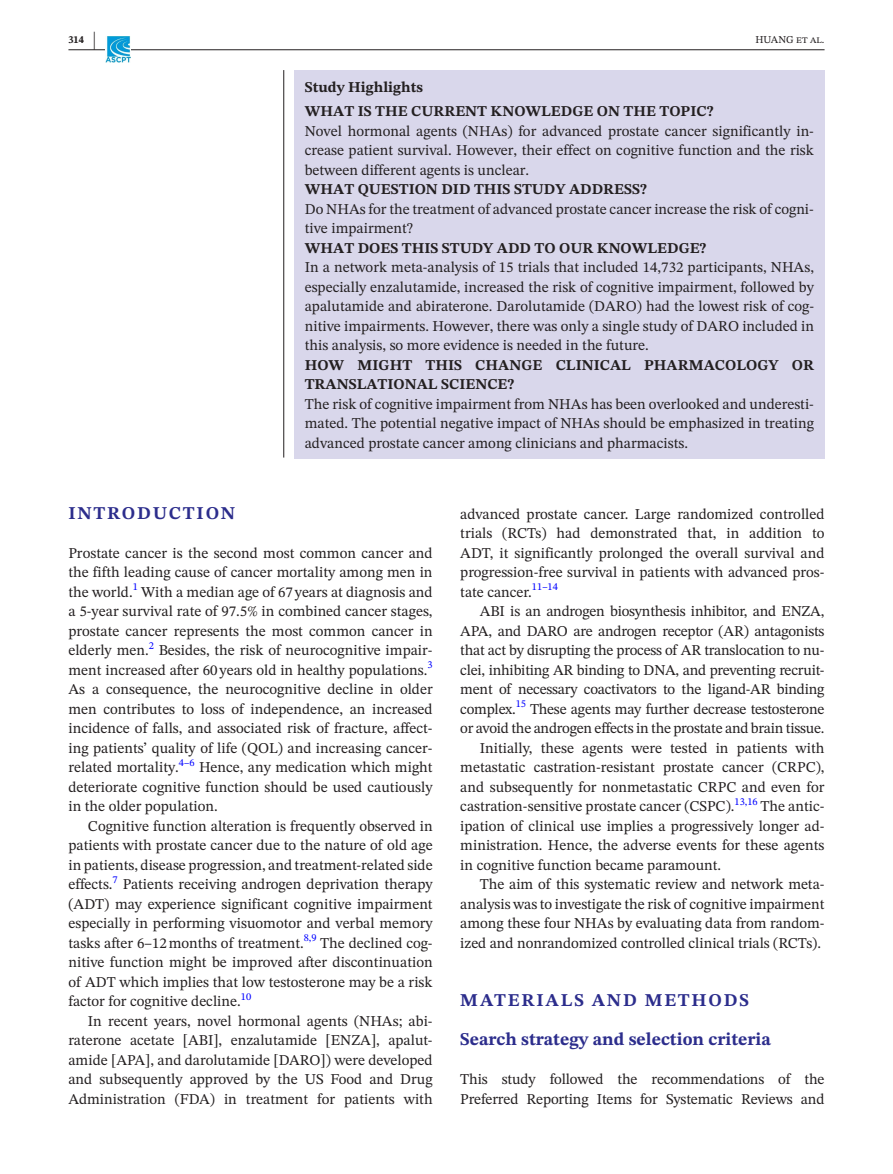
<style>
.page{position:relative;width:893px;height:1174px;background:#fff}
.page>*{position:absolute;margin:0;border:0;box-sizing:border-box;transform-origin:0 0}
.t1{font:700 18px/39px "STIX Two Text";color:#2c2d8c}
.t2{font:700 18px "STIX Two Text";letter-spacing:.1em;color:#2c2d8c}
.t3{font:15px/19.5px "STIX Two Text";color:#231f20;text-align:justify}
.t4{font:700 15px/24px "STIX Two Text";color:#231f20}
.t5{font:10.5px "STIX Two Text";color:#00f}
.t6{font:10.5px "STIX Two Text";color:#231f20}
.t7{font:700 10.5px "STIX Two Text";color:#231f20}
.s1{font-size:21px}
</style>
<div class="page">
<hr style="left:68px;top:49px;width:756px;height:1px;background:#231f20">
<img style="left:105px;top:37px;width:26px;height:25px">
<div style="left:294px;top:70px;width:530px;height:388px;background:#d9d7eb"></div>
<hr style="left:283px;top:70px;width:1px;height:387px;background:#231f20">
<p class="t7" style="left:68px;top:32px;width:29px">314 <span class="s1">|</span></p>
<p class="t6" style="left:755px;top:32px;width:71px">HUANG et al.</p>
<p class="t4" style="left:305px;top:75px;width:410px">Study Highlights<br>WHAT IS THE CURRENT KNOWLEDGE ON THE TOPIC?</p>
<p class="t3" style="left:305px;top:121px;width:511px">Novel hormonal agents (NHAs) for advanced prostate cancer significantly in&shy;crease patient survival. However, their effect on cognitive function and the risk between different agents is unclear.</p>
<p class="t4" style="left:305px;top:177px;width:344px">WHAT QUESTION DID THIS STUDY ADDRESS?</p>
<p class="t3" style="left:305px;top:199px;width:511px">Do NHAs for the treatment of advanced prostate cancer increase the risk of cogni&shy;tive impairment?</p>
<p class="t4" style="left:305px;top:236px;width:403px">WHAT DOES THIS STUDY ADD TO OUR KNOWLEDGE?</p>
<p class="t3" style="left:305px;top:257px;width:511px">In a network meta-analysis of 15 trials that included 14,732 participants, NHAs, especially enzalutamide, increased the risk of cognitive impairment, followed by apalutamide and abiraterone. Darolutamide (DARO) had the lowest risk of cog&shy;nitive impairments. However, there was only a single study of DARO included in this analysis, so more evidence is needed in the future.</p>
<p class="t4" style="left:305px;top:355px;width:511px;line-height:19.5px">HOW MIGHT THIS CHANGE CLINICAL PHARMACOLOGY OR<br>TRANSLATIONAL SCIENCE?</p>
<p class="t3" style="left:305px;top:394px;width:511px">The risk of cognitive impairment from NHAs has been overlooked and underesti&shy;mated. The potential negative impact of NHAs should be emphasized in treating advanced prostate cancer among clinicians and pharmacists.</p>
<p class="t2" style="left:68px;top:500px;width:168px">INTRODUCTION</p>
<p class="t3" style="left:68px;top:543px;width:366px">Prostate cancer is the second most common cancer and the fifth leading cause of cancer mortality among men in the world.</p>
<p class="t5" style="left:133px;top:579px;width:7px">1</p>
<p class="t3" style="left:68px;top:582px;width:366px;text-indent:73px">With a median age of 67 years at diagnosis and a 5-year survival rate of 97.5% in combined cancer stages, prostate cancer represents the most common cancer in elderly men.</p>
<p class="t5" style="left:149px;top:637px;width:7px">2</p>
<p class="t3" style="left:68px;top:640px;width:366px;text-indent:90px">Besides, the risk of neurocognitive impair&shy;ment increased after 60 years old in healthy populations.</p>
<p class="t5" style="left:427px;top:657px;width:7px">3</p>
<p class="t3" style="left:68px;top:679px;width:366px">As a consequence, the neurocognitive decline in older men contributes to loss of independence, an increased incidence of falls, and associated risk of fracture, affect&shy;ing patients’ quality of life (QOL) and increasing cancer&shy;related mortality.</p>
<p class="t5" style="left:179px;top:754px;width:17px">4–6</p>
<p class="t3" style="left:68px;top:757px;width:366px;text-indent:131px">Hence, any medication which might deteriorate cognitive function should be used cautiously in the older population.</p>
<p class="t3" style="left:68px;top:816px;width:366px;text-indent:20px">Cognitive function alteration is frequently observed in patients with prostate cancer due to the nature of old age in patients, disease progression, and treatment-related side effects.</p>
<p class="t5" style="left:113px;top:871px;width:7px">7</p>
<p class="t3" style="left:68px;top:874px;width:366px;text-indent:54px">Patients receiving androgen deprivation therapy (ADT) may experience significant cognitive impairment especially in performing visuomotor and verbal memory tasks after 6–12months of treatment.</p>
<p class="t5" style="left:304px;top:930px;width:14px">8,9</p>
<p class="t3" style="left:68px;top:933px;width:366px;text-indent:252px">The declined cog&shy;nitive function might be improved after discontinuation of ADT which implies that low testosterone may be a risk factor for cognitive decline.</p>
<p class="t5" style="left:241px;top:988px;width:12px">10</p>
<p class="t3" style="left:68px;top:1011px;width:366px;text-indent:20px">In recent years, novel hormonal agents (NHAs; abi&shy;raterone acetate [ABI], enzalutamide [ENZA], apalut&shy;amide [APA], and darolutamide [DARO]) were developed and subsequently approved by the US Food and Drug Administration (FDA) in treatment for patients with</p>
<p class="t3" style="left:460px;top:504px;width:366px">advanced prostate cancer. Large randomized controlled trials (RCTs) had demonstrated that, in addition to ADT, it significantly prolonged the overall survival and progression-free survival in patients with advanced pros&shy;tate cancer.<sup>11–14</sup></p>
<p class="t3" style="left:460px;top:601px;width:366px;text-indent:20px">ABI is an androgen biosynthesis inhibitor, and ENZA, APA, and DARO are androgen receptor (AR) antagonists that act by disrupting the process of AR translocation to nu&shy;clei, inhibiting AR binding to DNA, and preventing recruit&shy;ment of necessary coactivators to the ligand-AR binding complex.</p>
<p class="t5" style="left:516px;top:696px;width:12px">15</p>
<p class="t3" style="left:530px;top:699px;width:296px">These agents may further decrease testosterone</p>
<p class="t3" style="left:460px;top:718px;width:366px">or avoid the androgen effects in the prostate and brain tissue.</p>
<p class="t3" style="left:480px;top:738px;width:346px">Initially, these agents were tested in patients with</p>
<p class="t3" style="left:460px;top:757px;width:366px">metastatic castration-resistant prostate cancer (CRPC),</p>
<p class="t3" style="left:460px;top:777px;width:366px">and subsequently for nonmetastatic CRPC and even for</p>
<p class="t3" style="left:460px;top:796px;width:276px">castration-sensitive prostate cancer (CSPC).</p>
<p class="t5" style="left:734px;top:793px;width:25px">13,16</p>
<p class="t3" style="left:460px;top:796px;width:366px;text-indent:300px">The antic&shy;ipation of clinical use implies a progressively longer ad&shy;ministration. Hence, the adverse events for these agents in cognitive function became paramount.</p>
<p class="t3" style="left:460px;top:874px;width:366px;text-indent:20px">The aim of this systematic review and network meta&shy;analysis was to investigate the risk of cognitive impairment among these four NHAs by evaluating data from random&shy;ized and nonrandomized controlled clinical trials (RCTs).</p>
<p class="t1" style="left:460px;top:981px;width:312px">MATERIALS AND METHODS<br>Search strategy and selection criteria</p>
<p class="t3" style="left:460px;top:1069px;width:366px">This study followed the recommendations of the<br>Preferred Reporting Items for Systematic Reviews and</p>
</div>
